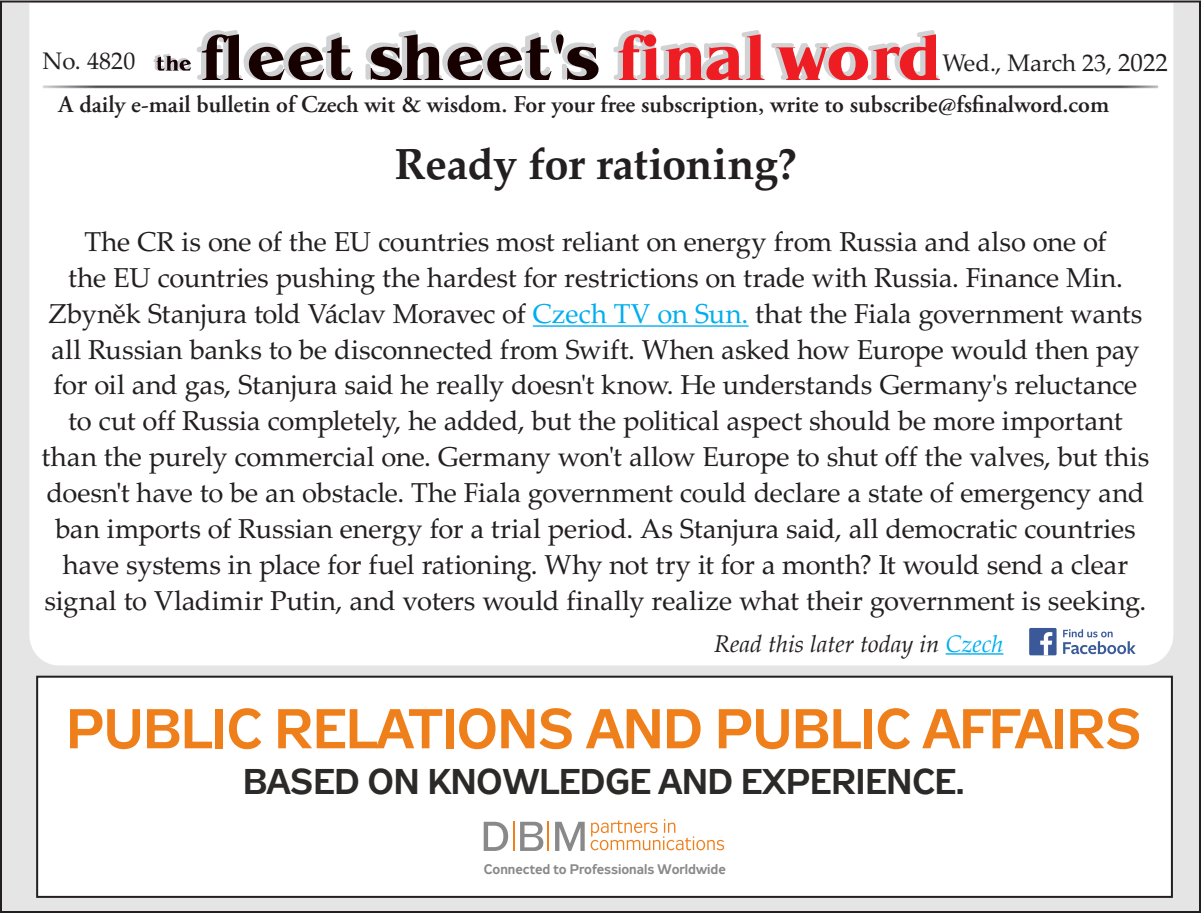
<style>
.page{position:relative;width:1201px;height:913px;background:#fff}
.page>*{position:absolute;margin:0;border:0;box-sizing:border-box;transform-origin:0 0}
.t1{font:55.8px "Zeppelin 33";color:#ef7f1a}
.t2{font:700 43.6px "Palatino LTCE";letter-spacing:-.01em;color:#231f20}
.t3{font:35.6px "Zeppelin 33";color:#2b2a29}
.t4{font:27.4px/35.8px "Palatino LTCE";letter-spacing:-.01em;color:#231f20;text-align:center}
.t5{font:600 24px "Adobe Garamond Pro";color:#231f20}
.t6{font:italic 24px "Palatino";color:#231f20}
.t7{font:24px "Palatino LTCE";color:#231f20}
.t8{font:13.8px "Zeppelin 33";color:#898989}
.s1{font-size:25px}
.s2{color:#00aeef}
</style>
<div class="page">
<div style="left:1px;top:1px;width:1198px;height:910px;background:#e5e5e5"></div>
<div style="left:28px;top:1px;width:1146px;height:665px;background:#fff"></div>
<img style="left:40px;top:83px;width:1120px;height:7px">
<svg style="left:153px;top:30px;width:446px;height:50px;background:#aaa3a4"></svg>
<svg style="left:611px;top:30px;width:328px;height:50px;background:#eda0a3"></svg>
<hr style="left:945px;top:653px;width:58px;height:1px;background:#00aeef">
<svg style="left:1062px;top:629px;width:73px;height:25px;background:#c8d1e2"></svg>
<div style="left:1028px;top:627px;width:28px;height:28px;background:#3b5998;border-radius:2px"></div>
<svg style="left:1040px;top:632px;width:12px;height:23px"></svg>
<hr style="left:532px;top:325px;width:216px;height:1px;background:#00aeef">
<div style="left:37px;top:676px;width:1134px;height:220px;background:#fff"></div>
<svg style="left:483px;top:821px;width:101px;height:29px"></svg>
<svg style="left:590px;top:819px;width:134px;height:31px"></svg>
<hr style="left:512px;top:821px;width:2px;height:29px;background:#ef7f1a">
<hr style="left:547px;top:821px;width:2px;height:29px;background:#ef7f1a">
<div style="left:36px;top:675px;width:1136px;height:222px;border:2px solid #231f20"></div>
<p class="t7" style="left:42px;top:47px;width:94px">No. 4820</p>
<p class="t7" style="left:942px;top:49px;width:227px">Wed., March 23, <span class="s1">2022</span></p>
<p class="t5" style="left:59px;top:90px;width:1051px">A daily e-mail bulletin of Czech wit &amp; wisdom. For your free subscription, write to subscribe@fsfinalword.com</p>
<p class="t2" style="left:394px;top:138px;width:404px">Ready for rationing?</p>
<p class="t4" style="left:42px;top:224px;width:1109px">The CR is one of the EU countries most reliant on energy from Russia and also one of<br>the EU countries pushing the hardest for restrictions on trade with Russia. Finance Min.<br>Zbyněk Stanjura told Václav Moravec of <span class="s2">Czech TV on Sun.</span> that the Fiala government wants all Russian banks to be disconnected from Swift. When asked how Europe would then pay for oil and gas, Stanjura said he really doesn't know. He understands Germany's reluctance to cut off Russia completely, he added, but the political aspect should be more important than the purely commercial one. Germany won't allow Europe to shut off the valves, but this doesn't have to be an obstacle. The Fiala government could declare a state of emergency and ban imports of Russian energy for a trial period. As Stanjura said, all democratic countries have systems in place for fuel rationing. Why not try it for a month? It would send a clear signal to Vladimir Putin, and voters would finally realize what their government is seeking.</p>
<p class="t6" style="left:714px;top:623px;width:291px">Read this later today in <span class="s2">Czech</span></p>
<p class="t1" style="left:66px;top:697px;width:1076px">PUBLIC RELATIONS AND PUBLIC AFFAIRS</p>
<p class="t3" style="left:243px;top:760px;width:723px">BASED ON KNOWLEDGE AND EXPERIENCE.</p>
<p class="t8" style="left:484px;top:861px;width:243px">Connected to Professionals Worldwide</p>
</div>
